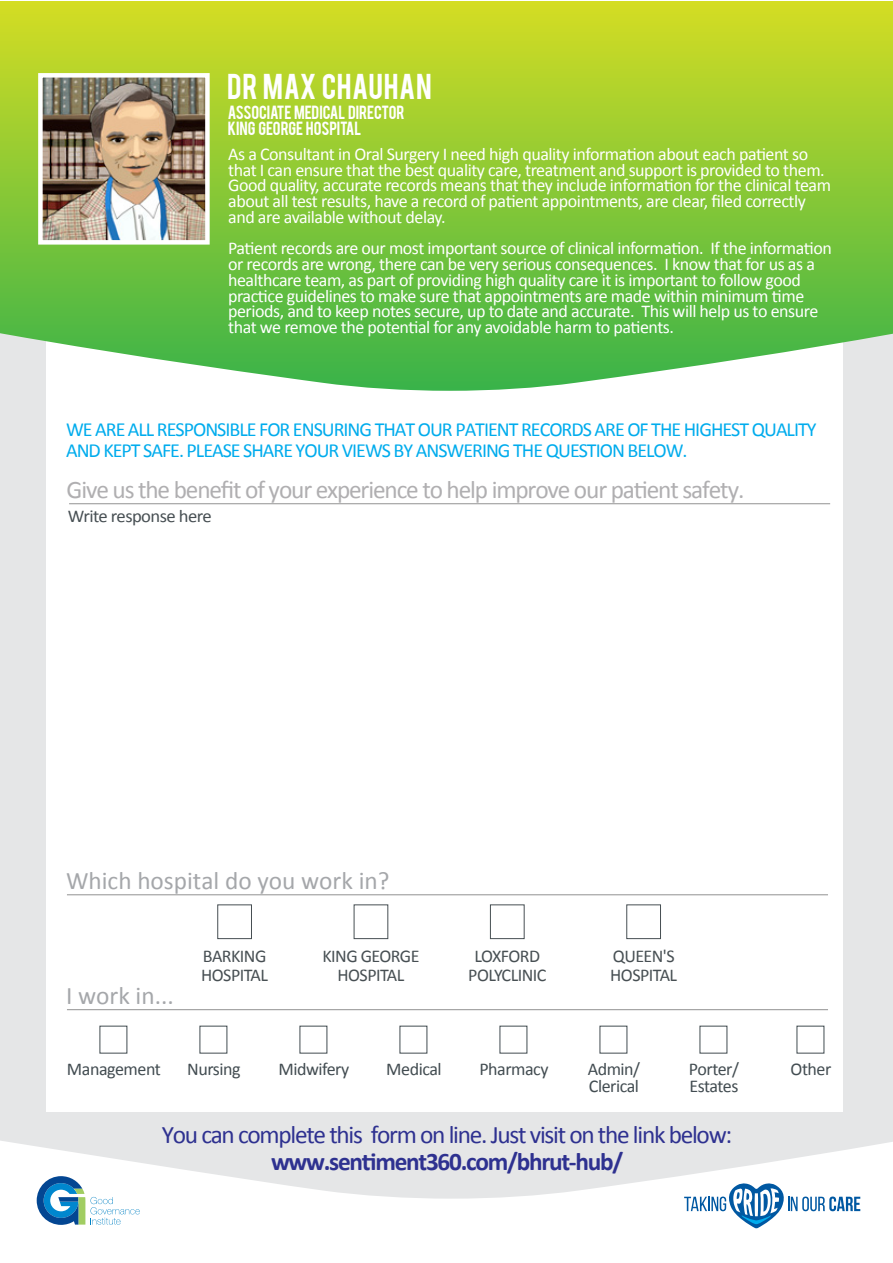
<style>
.page{position:relative;width:893px;height:1263px;background:#fff}
.page>*{position:absolute;margin:0;border:0;box-sizing:border-box;transform-origin:0 0}
.t1{font:28.2px "Bebas";letter-spacing:.02em;color:#fff}
.t2{font:25.35px "Calibri";letter-spacing:-.045em;color:#b0afb1}
.t3{font:25.35px "Calibri";letter-spacing:-.05em;color:#2e3190}
.t4{font:25.35px "Calibri";color:#a5a7aa}
.t5{font:700 25.35px "Calibri";letter-spacing:-.05em;color:#2e3190}
.t6{font:19.95px/21px "Calibri";letter-spacing:-.05em;color:#00aced}
.t7{font:18px/15.8px "Calibri";letter-spacing:-.025em;color:#fff}
.t8{font:18px/16.5px "Calibri";letter-spacing:-.025em;color:#424c51}
.t9{font:18px/19.5px "Calibri";letter-spacing:-.03em;color:#474f53}
.t10{font:18px "Calibri";letter-spacing:-.03em;color:#474f53;scale:1.04 1}
.t11{font:15px/16.5px "Bebas";letter-spacing:-.005em;color:#fff}
</style>
<div class="page">
<div style="left:0;top:248px;width:892px;height:1003px;background:#e5e6e7"></div>
<div style="left:47px;top:318px;width:796px;height:793px;background:#fff"></div>
<svg style="left:0;top:1141px;width:892px;height:110px;fill:#fff"></svg>
<svg style="left:684px;top:1183px;width:176px;height:45px;background:#c0d7e8"></svg>
<svg style="left:37px;top:1176px;width:103px;height:49px;background:#aecdde"></svg>
<svg style="left:0;top:1px;width:892px;height:390px;background:#91cb42"></svg>
<img style="left:43px;top:78px;width:162px;height:162px">
<div style="left:38px;top:73px;width:172px;height:172px;border:4px solid #fff"></div>
<hr style="left:67px;top:1009px;width:761px;height:1px;background:#929292">
<hr style="left:67px;top:894px;width:761px;height:1px;background:#929292">
<div style="left:218px;top:905px;width:34px;height:34px;border:1px solid #474f53"></div>
<div style="left:490px;top:905px;width:34px;height:34px;border:1px solid #474f53"></div>
<div style="left:627px;top:905px;width:34px;height:34px;border:1px solid #474f53"></div>
<hr style="left:69px;top:503px;width:761px;height:1px;background:#929292">
<h1 class="t1" style="left:227px;top:66px;width:206px">DR MAX CHAUHAN</h1>
<p class="t11" style="left:228px;top:103px;width:178px">ASSOCIATE MEDICAL DIRECTOR<br>KING GEORGE HOSPITAL</p>
<p class="t7" style="left:228px;top:146px;width:604px">As a Consultant in Oral Surgery I need high quality information about each patient so that I can ensure that the best quality care, treatment and support is provided to them.<br>Good quality, accurate records means that they include information for the clinical team about all test results, have a record of patient appointments, are clear, filed correctly and are available without delay.</p>
<p class="t7" style="left:228px;top:240px;width:605px">Patient records are our most important source of clinical information. If the information or records are wrong, there can be very serious consequences. I know that for us as a healthcare team, as part of providing high quality care it is important to follow good practice guidelines to make sure that appointments are made within minimum time periods, and to keep notes secure, up to date and accurate. This will help us to ensure that we remove the potential for any avoidable harm to patients.</p>
<p class="t6" style="left:66px;top:418px;width:752px">WE ARE ALL RESPONSIBLE FOR ENSURING THAT OUR PATIENT RECORDS ARE OF THE HIGHEST QUALITY<br>AND KEPT SAFE. PLEASE SHARE YOUR VIEWS BY ANSWERING THE QUESTION BELOW.</p>
<h2 class="t2" style="left:67px;top:473px;width:679px">Give us the benefit of your experience to help improve our patient safety.</h2>
<p class="t10" style="left:68px;top:504px;width:140px">Write response here</p>
<h2 class="t4" style="left:66px;top:865px;width:325px">Which hospital do you work in?</h2>
<h2 class="t4" style="left:66px;top:980px;width:109px">I work in...</h2>
<p class="t9" style="left:201px;top:946px;width:68px">BARKING<br>HOSPITAL</p>
<p class="t9" style="left:322px;top:946px;width:99px;text-align:center">KING GEORGE<br>HOSPITAL</p>
<p class="t9" style="left:468px;top:946px;width:80px;text-align:center">LOXFORD<br>POLYCLINIC</p>
<p class="t9" style="left:610px;top:946px;width:68px">QUEEN'S<br>HOSPITAL</p>
<p class="t8" style="left:67px;top:1061px;width:95px">Management</p>
<p class="t8" style="left:187px;top:1061px;width:55px">Nursing</p>
<p class="t8" style="left:278px;top:1061px;width:72px">Midwifery</p>
<p class="t8" style="left:386px;top:1061px;width:57px">Medical</p>
<p class="t8" style="left:479px;top:1061px;width:71px">Pharmacy</p>
<p class="t8" style="left:588px;top:1061px;width:54px">Admin/<br>Clerical</p>
<p class="t8" style="left:689px;top:1061px;width:52px">Porter/<br>Estates</p>
<p class="t8" style="left:791px;top:1061px;width:42px">Other</p>
<h2 class="t3" style="left:162px;top:1119px;width:572px">You can complete this form on line. Just visit on the link below:</h2>
<h2 class="t5" style="left:271px;top:1146px;width:354px">www.sentiment360.com/bhrut-hub/</h2>
</div>
